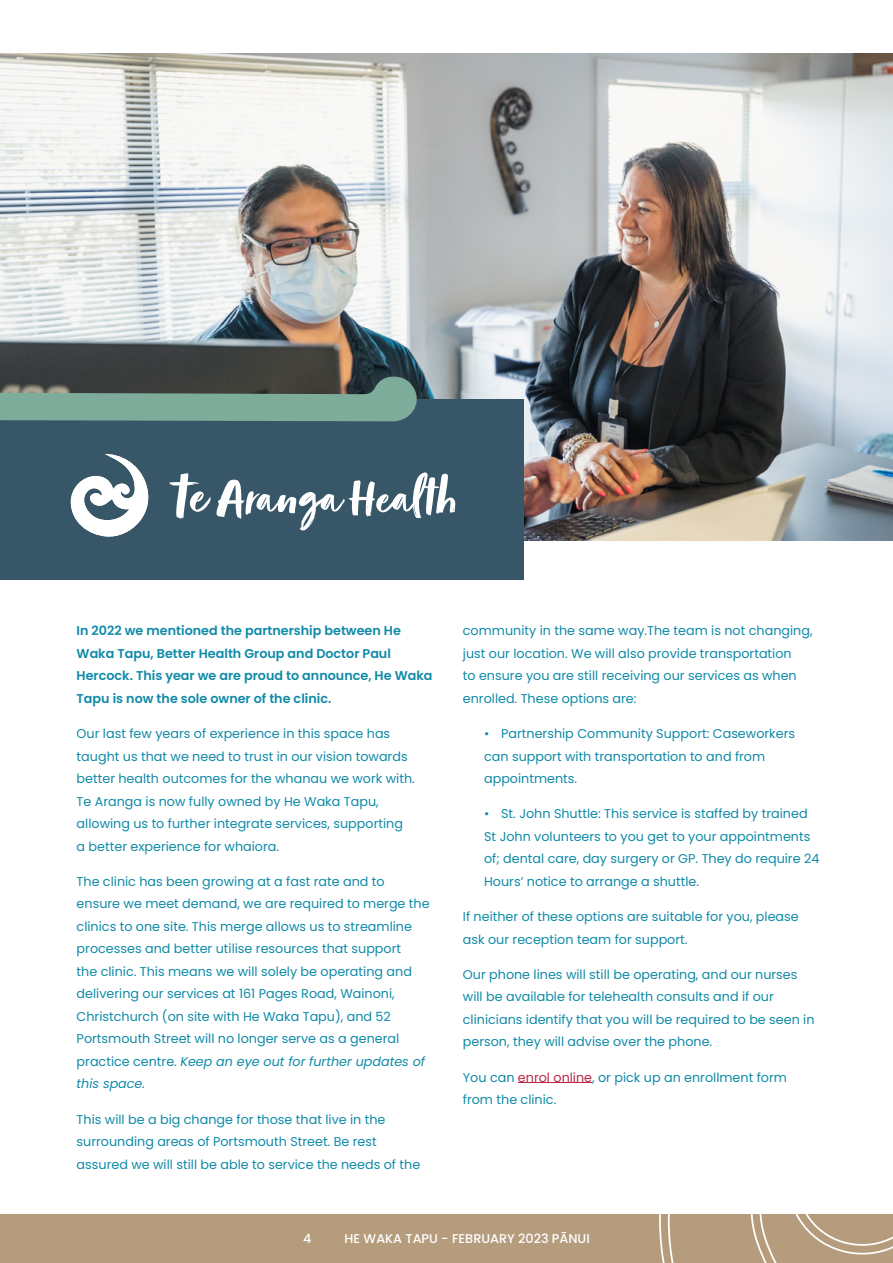
<style>
.page{position:relative;width:893px;height:1263px;background:#fff}
.page>*{position:absolute;margin:0;border:0;box-sizing:border-box;transform-origin:0 0}
.t1{font:12.75px/22.5px "Poppins";color:#108aa8}
.t2{font:600 12.75px/22.5px "Poppins";color:#108aa8}
.t3{font:500 12.75px "Poppins";color:#fff}
.s1{font-style:italic}
.s2{color:#ba264a}
</style>
<div class="page">
<div style="left:0;top:1214px;width:893px;height:49px;background:#b59c7d"></div>
<img style="left:0;top:53px;width:892px;height:487px">
<div style="left:0;top:399px;width:523px;height:181px;background:#375667"></div>
<svg style="left:0;top:376px;width:422px;height:45px;background:#668478"></svg>
<svg style="left:169px;top:472px;width:286px;height:58px"></svg>
<svg style="left:71px;top:454px;width:78px;height:83px"></svg>
<svg style="left:668px;top:1214px;width:225px;height:49px"></svg>
<hr style="left:518px;top:1082px;width:74px;height:1px;background:#ba264a">
<p class="t2" style="left:77px;top:619px;width:357px">In 2022 we mentioned the partnership between He Waka Tapu, Better Health Group and Doctor Paul Hercock. This year we are proud to announce, He Waka Tapu is now the sole owner of the clinic.</p>
<p class="t1" style="left:77px;top:722px;width:340px">Our last few years of experience in this space has taught us that we need to trust in our vision towards better health outcomes for the whanau we work with.<br>Te Aranga is now fully owned by He Waka Tapu, allowing us to further integrate services, supporting<br>a better experience for whaiora.</p>
<p class="t1" style="left:77px;top:870px;width:355px">The clinic has been growing at a fast rate and to ensure we meet demand, we are required to merge the clinics to one site. This merge allows us to streamline processes and better utilise resources that support<br>the clinic. This means we will solely be operating and delivering our services at 161 Pages Road, Wainoni, Christchurch (on site with He Waka Tapu), and 52<br>Portsmouth Street will no longer serve as a general practice centre. <span class="s1">Keep an eye out for further updates of this space.</span></p>
<p class="t1" style="left:77px;top:1108px;width:345px">This will be a big change for those that live in the surrounding areas of Portsmouth Street. Be rest assured we will still be able to service the needs of the</p>
<p class="t1" style="left:463px;top:619px;width:351px">community in the same way.The team is not changing, just our location. We will also provide transportation<br>to ensure you are still receiving our services as when enrolled. These options are:</p>
<p class="t1" style="left:484px;top:722px;width:312px">• Partnership Community Support: Caseworkers can support with transportation to and from appointments.</p>
<p class="t1" style="left:484px;top:803px;width:337px">• St. John Shuttle: This service is staffed by trained St John volunteers to you get to your appointments of; dental care, day surgery or GP. They do require 24<br>Hours’ notice to arrange a shuttle.</p>
<p class="t1" style="left:463px;top:905px;width:337px">If neither of these options are suitable for you, please ask our reception team for support.</p>
<p class="t1" style="left:463px;top:963px;width:353px">Our phone lines will still be operating, and our nurses will be available for telehealth consults and if our clinicians identify that you will be required to be seen in person, they will advise over the phone.</p>
<p class="t1" style="left:463px;top:1066px;width:326px">You can <span class="s2">enrol online</span>, or pick up an enrollment form from the clinic.</p>
<p class="t3" style="left:303px;top:1231px;width:10px">4</p>
<p class="t3" style="left:345px;top:1231px;width:247px">HE WAKA TAPU - FEBRUARY 2023 PĀNUI</p>
</div>
